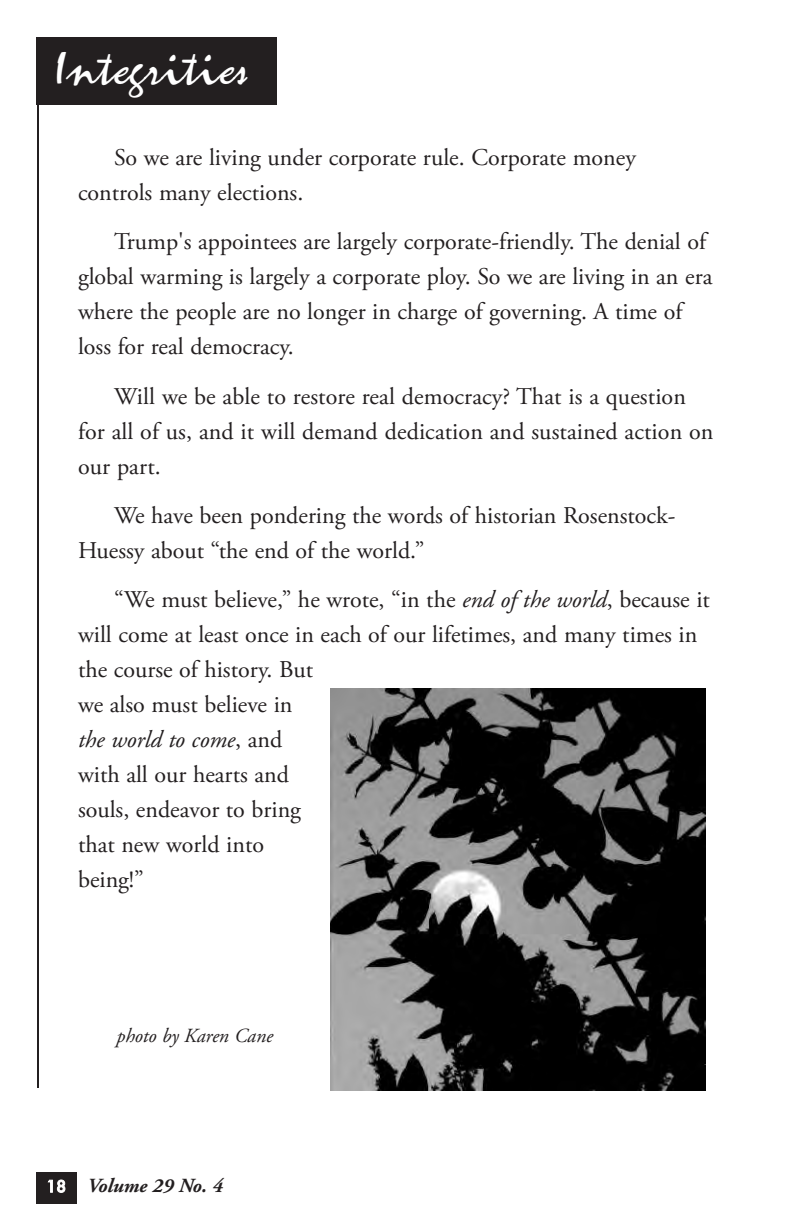
<style>
.page{position:relative;width:792px;height:1224px;background:#fff}
.page>*{position:absolute;margin:0;border:0;box-sizing:border-box;transform-origin:0 0}
.t1{font:48px "Zephyr Script";color:#fff}
.t2{font:24px/35px "Adobe Garamond Pro";color:#231f20}
.t3{font:italic 20px "Adobe Garamond Pro";color:#231f20}
.t4{font:italic 700 20px "Adobe Garamond Pro";color:#231f20}
.s1{font-style:italic}
.s2{font-family:"Futura";font-weight:500;font-style:normal;font-size:16px;color:#fff}
</style>
<div class="page">
<hr style="left:37px;top:85px;width:2px;height:1003px;background:#231f20">
<div style="left:36px;top:1172px;width:40px;height:32px;background:#231f20"></div>
<div style="left:37px;top:37px;width:240px;height:68px;background:#231f20"></div>
<img style="left:331px;top:689px;width:375px;height:401px">
<h1 class="t1" style="left:54px;top:38px;width:194px">Integrities</h1>
<p class="t2" style="left:78px;top:142px;width:559px;text-indent:36px">So we are living under corporate rule. Corporate money controls many elections.</p>
<p class="t2" style="left:78px;top:226px;width:636px;text-indent:36px">Trump's appointees are largely corporate-friendly. The denial of global warming is largely a corporate ploy. So we are living in an era where the people are no longer in charge of governing. A time of loss for real democracy.</p>
<p class="t2" style="left:78px;top:381px;width:637px;text-indent:36px">Will we be able to restore real democracy? That is a question for all of us, and it will demand dedication and sustained action on our part.</p>
<p class="t2" style="left:78px;top:500px;width:599px;text-indent:36px">We have been pondering the words of historian Rosenstock-<br>Huessy about “the end of the world.”</p>
<p class="t2" style="left:78px;top:584px;width:633px;text-indent:36px">“We must believe,” he wrote, “in the <span class="s1">end of the world</span>, because it will come at least once in each of our lifetimes, and many times in the course of history. But<br>we also must believe in<br><span class="s1">the world to come</span>, and<br>with all our hearts and<br>souls, endeavor to bring<br>that new world into<br>being!”</p>
<p class="t3" style="left:116px;top:1028px;width:158px">photo by Karen Cane</p>
<p class="t4" style="left:46px;top:1177px;width:178px"><span class="s2">18</span> Volume 29 No. 4</p>
</div>
